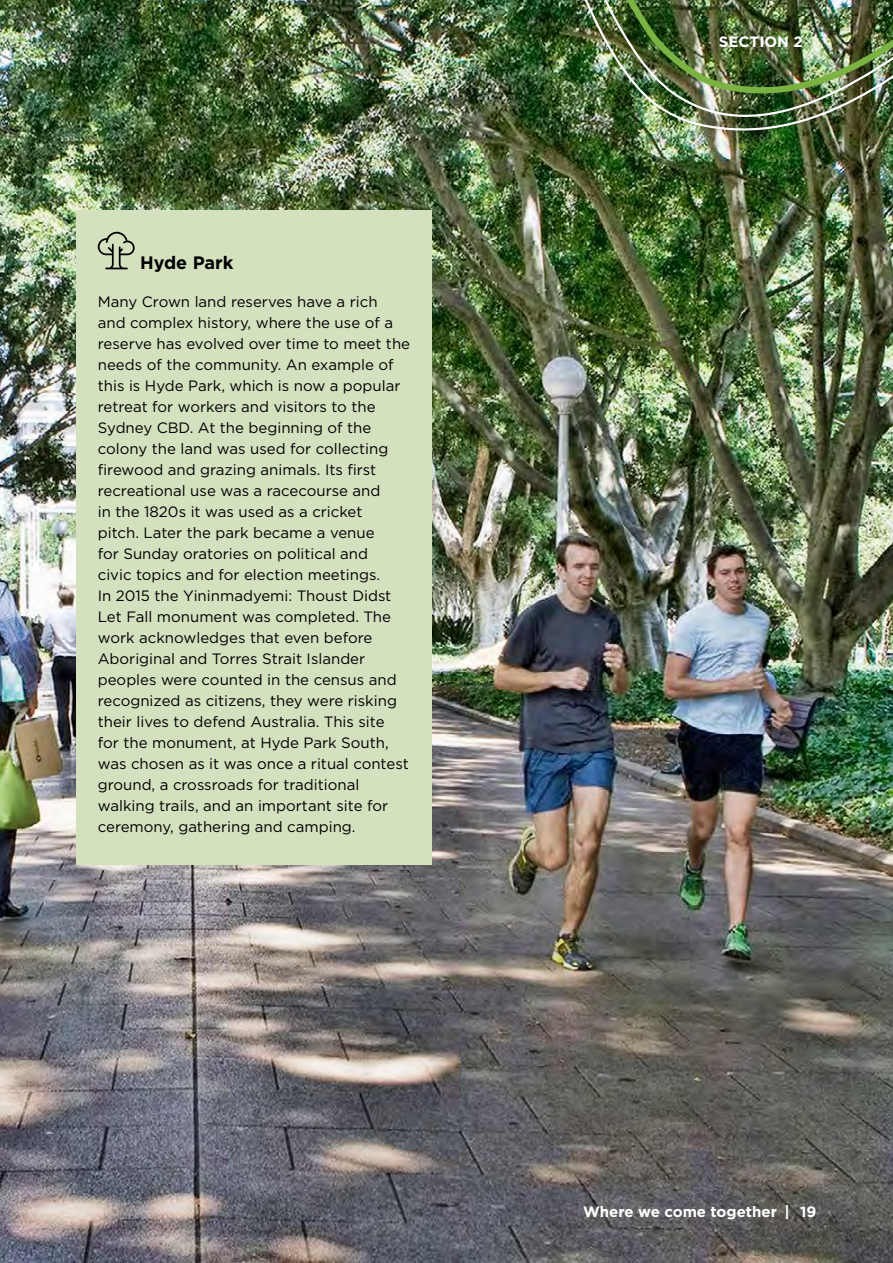
<style>
.page{position:relative;width:893px;height:1263px;background:#fff}
.page>*{position:absolute;margin:0;border:0;box-sizing:border-box;transform-origin:0 0}
.t1{font:700 18px "Gotham";color:#000}
.t2{font:15px/21px "Gotham";color:#000}
.t3{font:700 15px "Gotham";color:#fff}
</style>
<div class="page">
<img style="left:0;top:0;width:893px;height:1263px">
<div style="left:77px;top:210px;width:355px;height:655px;background:#d3e1be"></div>
<img style="left:572px;top:0;width:321px;height:142px">
<svg style="left:98px;top:232px;width:37px;height:37px"></svg>
<h4 class="t1" style="left:140px;top:253px;width:95px">Hyde Park</h4>
<p class="t2" style="left:98px;top:291px;width:314px">Many Crown land reserves have a rich<br>and complex history, where the use of a reserve has evolved over time to meet the needs of the community. An example of this is Hyde Park, which is now a popular retreat for workers and visitors to the Sydney CBD. At the beginning of the colony the land was used for collecting frewood and grazing animals. Its frst recreational use was a racecourse and<br>in the 1820s it was used as a cricket<br>pitch. Later the park became a venue<br>for Sunday oratories on political and<br>civic topics and for election meetings.<br>In 2015 the Yininmadyemi: Thoust Didst Let Fall monument was completed. The work acknowledges that even before Aboriginal and Torres Strait Islander peoples were counted in the census and recognized as citizens, they were risking their lives to defend Australia. This site<br>for the monument, at Hyde Park South, was chosen as it was once a ritual contest ground, a crossroads for traditional walking trails, and an important site for ceremony, gathering and camping.</p>
<p class="t3" style="left:719px;top:33px;width:85px">SECTION 2</p>
<p class="t3" style="left:583px;top:1203px;width:235px">Where we come together | 19</p>
</div>
